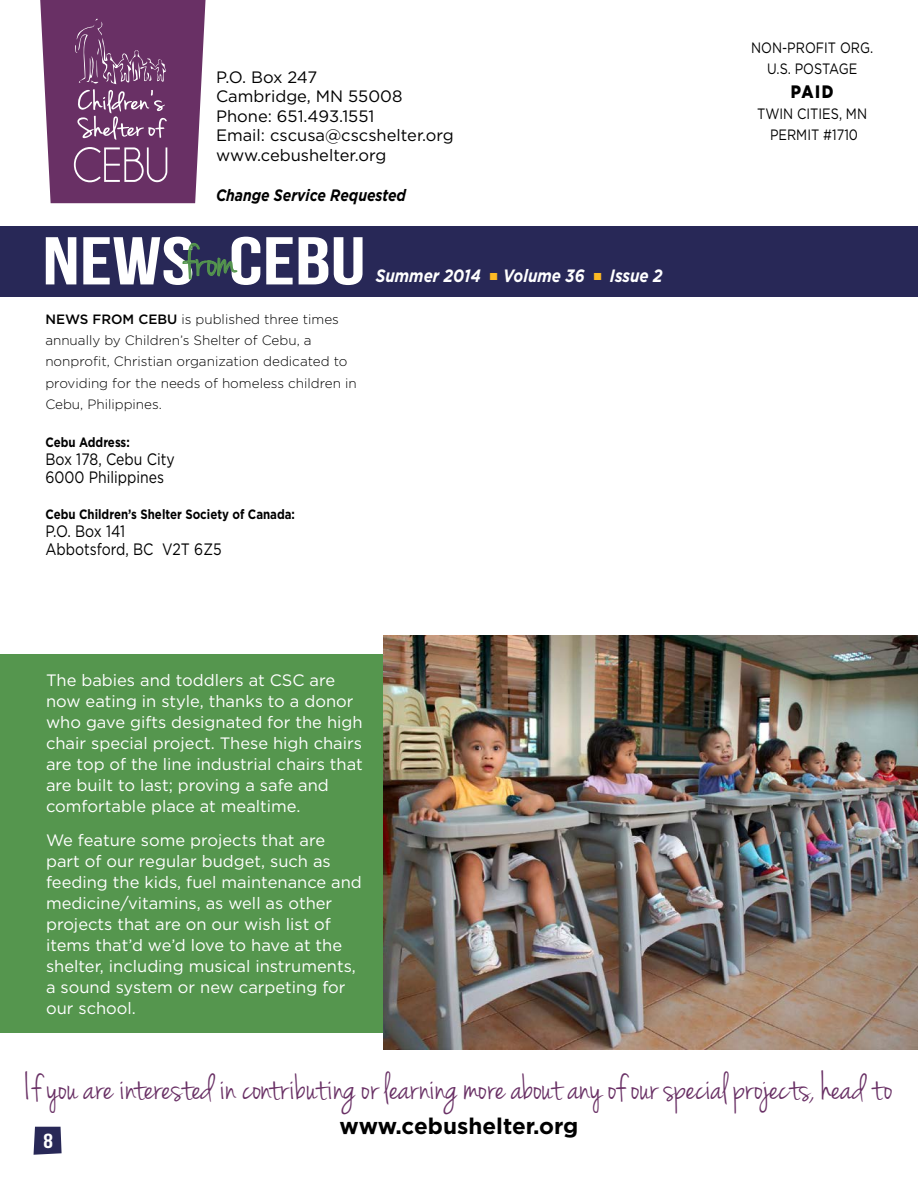
<style>
.page{position:relative;width:918px;height:1188px;background:#fff}
.page>*{position:absolute;margin:0;border:0;box-sizing:border-box;transform-origin:0 0}
.t1{font:67.5px "Bebas Neue";color:#fff;scale:1.3 1}
.t2{font:39.75px "Jenna Sue";color:#693065}
.t3{font:700 22.5px "Gotham";color:#000}
.t4{font:20.4px "Bebas Neue";color:#fff;scale:1.18 1}
.t5{font:900 18px "Gotham";color:#000;scale:.85 1}
.t6{font:italic 700 17.85px "Gotham";color:#fff;scale:.85 1}
.t7{font:16.5px/21px "Gotham";color:#fff}
.t8{font:16.5px/19.5px "Gotham";color:#000}
.t9{font:16.5px/18px "Gotham";color:#000;scale:.85 1}
.t10{font:italic 700 16.5px "Gotham";color:#000;scale:.85 1}
.t11{font:15px/21px "Gotham";color:#000;text-align:center;scale:.85 1}
.t12{font:300 13.5px/21px "Gotham";color:#000}
.t13{font:700 13.5px "Gotham";color:#000;scale:.85 1}
.s1{font-family:"Jenna Sue";font-size:49.5px;color:#55964e}
.s2{font-weight:500}
.s3{color:#fdb924}
</style>
<div class="page">
<div style="left:0;top:654px;width:918px;height:379px;background:#55964e"></div>
<div style="left:0;top:226px;width:918px;height:71px;background:#282857"></div>
<svg style="left:182px;top:243px;width:56px;height:37px"></svg>
<svg style="left:40px;top:0;width:166px;height:203px"></svg>
<img style="left:383px;top:635px;width:535px;height:415px">
<svg style="left:33px;top:1126px;width:29px;height:29px"></svg>
<p class="t8" style="left:216px;top:67px;width:239px">P.O. Box 247<br>Cambridge, MN 55008<br>Phone: 651.493.1551<br>Email: cscusa@cscshelter.org www.cebushelter.org</p>
<p class="t10" style="left:216px;top:186px;width:225px">Change Service Requested</p>
<h1 class="t1" style="left:42px;top:224px;width:250px">NEWS<span class="s1">from</span>CEBU</h1>
<p class="t12" style="left:45px;top:309px;width:313px"><span class="s2">NEWS FROM CEBU</span> is published three times annually by Children’s Shelter of Cebu, a nonprofit, Christian organization dedicated to providing for the needs of homeless children in Cebu, Philippines.</p>
<p class="t13" style="left:45px;top:435px;width:101px">Cebu Address:</p>
<p class="t9" style="left:45px;top:450px;width:154px">Box 178, Cebu City<br>6000 Philippines</p>
<p class="t13" style="left:45px;top:507px;width:295px">Cebu Children’s Shelter Society of Canada:</p>
<p class="t9" style="left:45px;top:522px;width:209px">P.O. Box 141<br>Abbotsford, BC V2T 6Z5</p>
<p class="t6" style="left:376px;top:265px;width:339px">Summer 2014 <span class="s3">■</span> Volume 36 <span class="s3">■</span> Issue 2</p>
<p class="t7" style="left:46px;top:669px;width:318px">The babies and toddlers at CSC are now eating in style, thanks to a donor who gave gifts designated for the high chair special project. These high chairs are top of the line industrial chairs that are built to last; proving a safe and comfortable place at mealtime.</p>
<p class="t7" style="left:46px;top:830px;width:317px">We feature some projects that are part of our regular budget, such as feeding the kids, fuel maintenance and medicine/vitamins, as well as other projects that are on our wish list of items that’d we’d love to have at the shelter, including musical instruments, a sound system or new carpeting for our school.</p>
<p class="t11" style="left:751px;top:37px;width:145px">NON-PROFIT ORG.<br>U.S. POSTAGE</p>
<p class="t5" style="left:791px;top:81px;width:52px">PAID</p>
<p class="t11" style="left:757px;top:103px;width:131px">TWIN CITIES, MN<br>PERMIT #1710</p>
<h2 class="t2" style="left:25px;top:1065px;width:869px">If you are interested in contributing or learning more about any of our special projects, head to</h2>
<h3 class="t3" style="left:340px;top:1112px;width:240px">www.cebushelter.org</h3>
<p class="t4" style="left:44px;top:1130px;width:10px">8</p>
</div>
